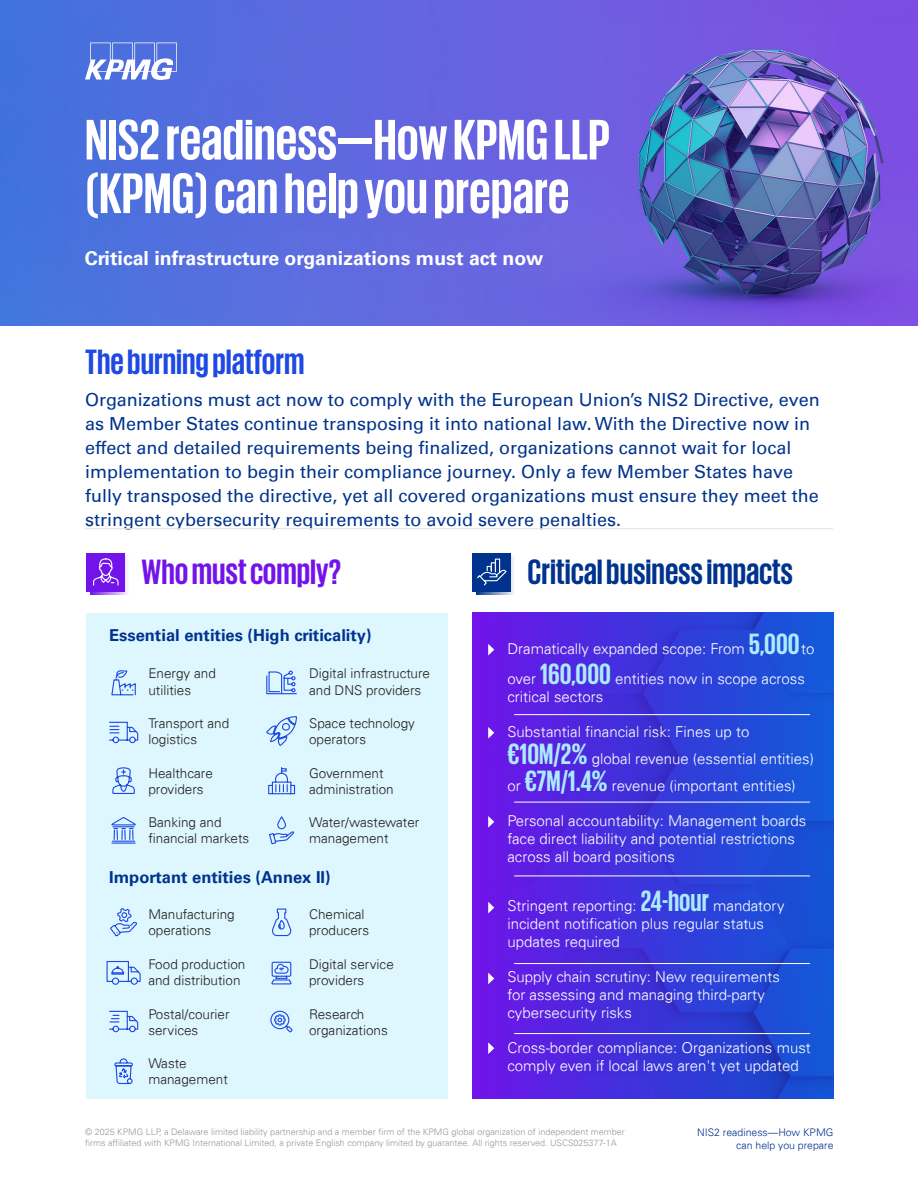
<style>
.page{position:relative;width:918px;height:1188px;background:#fff}
.page>*{position:absolute;margin:0;border:0;box-sizing:border-box;transform-origin:0 0}
.Heading{font:700 58.5px/53.6px "KPMG";color:#fff}
.t1{font:700 36px "KPMG";color:#00338d}
.t2{font:700 36px "KPMG";color:#1e49e2}
.t3{font:700 36px "KPMG";color:#7213ea}
.SubHeading{font:700 19.5px "Univers 65";color:#fff}
.t4{font:18px/24px "Univers 55 Roman";color:#00338d}
.t5{font:700 16.5px "Univers 65";color:#00338d}
.t6{font:300 15px/18px "Univers 45";color:#fff}
.Body_copy{font:300 13.5px/16.2px "Univers 45";color:#231f20}
.t7{font:300 10.5px/12.6px "Univers 45";color:#00338d;text-align:right}
.t8{font:300 9px/10.8px "Univers 45";color:#989898}
.s1{font-family:"KPMG";font-weight:700;font-size:30px;color:#aceaff}
</style>
<div class="page">
<img style="left:0;top:0;width:918px;height:325px">
<svg style="left:85px;top:43px;width:92px;height:37px"></svg>
<hr style="left:85px;top:528px;width:748px;height:1px;background:#e5e5e5">
<div style="left:476px;top:556px;width:39px;height:39px;background:linear-gradient(to right,#02348d,#f9fafc)"></div>
<div style="left:472px;top:553px;width:39px;height:38px;background:#00338d"></div>
<svg style="left:472px;top:613px;width:362px;height:485px;background:#3c35db"></svg>
<svg style="left:488px;top:644px;width:6px;height:12px"></svg>
<svg style="left:488px;top:727px;width:6px;height:12px"></svg>
<svg style="left:488px;top:816px;width:6px;height:12px"></svg>
<svg style="left:488px;top:902px;width:6px;height:11px"></svg>
<svg style="left:488px;top:1042px;width:6px;height:12px"></svg>
<svg style="left:488px;top:973px;width:6px;height:11px"></svg>
<hr style="left:514px;top:1033px;width:296px;height:1px;background:#fff">
<hr style="left:514px;top:963px;width:296px;height:1px;background:#fff">
<hr style="left:514px;top:876px;width:296px;height:1px;background:#fff">
<hr style="left:514px;top:802px;width:296px;height:1px;background:#fff">
<hr style="left:514px;top:714px;width:296px;height:1px;background:#fff">
<svg style="left:477px;top:558px;width:30px;height:28px"></svg>
<div style="left:90px;top:556px;width:39px;height:39px;background:linear-gradient(to right,#7314ea,#fbf9fe)"></div>
<div style="left:86px;top:553px;width:39px;height:38px;background:#7213ea"></div>
<div style="left:86px;top:613px;width:362px;height:485px;background:#def7ff"></div>
<svg style="left:93px;top:558px;width:26px;height:28px"></svg>
<svg style="left:111px;top:670px;width:25px;height:26px"></svg>
<svg style="left:109px;top:721px;width:30px;height:23px"></svg>
<svg style="left:109px;top:1010px;width:30px;height:23px"></svg>
<svg style="left:112px;top:767px;width:23px;height:27px"></svg>
<svg style="left:111px;top:817px;width:25px;height:27px"></svg>
<svg style="left:266px;top:670px;width:31px;height:25px"></svg>
<svg style="left:266px;top:716px;width:31px;height:30px"></svg>
<svg style="left:268px;top:767px;width:28px;height:28px"></svg>
<svg style="left:269px;top:817px;width:26px;height:28px"></svg>
<svg style="left:110px;top:908px;width:28px;height:29px"></svg>
<svg style="left:106px;top:961px;width:35px;height:24px"></svg>
<svg style="left:114px;top:1058px;width:19px;height:27px"></svg>
<svg style="left:272px;top:908px;width:20px;height:29px"></svg>
<svg style="left:271px;top:961px;width:21px;height:24px"></svg>
<svg style="left:270px;top:1010px;width:23px;height:23px"></svg>
<p class="Heading" style="left:85px;top:111px;width:527px">NIS2 readiness—How KPMG LLP (KPMG) can help you prepare</p>
<p class="SubHeading" style="left:85px;top:247px;width:460px">Critical infrastructure organizations must act now</p>
<p class="t2" style="left:85px;top:343px;width:221px">The burning platform</p>
<p class="t4" style="left:85px;top:388px;width:736px">Organizations must act now to comply with the European Union’s NIS2 Directive, even as Member States continue transposing it into national law. With the Directive now in effect and detailed requirements being finalized, organizations cannot wait for local implementation to begin their compliance journey. Only a few Member States have fully transposed the directive, yet all covered organizations must ensure they meet the stringent cybersecurity requirements to avoid severe penalties.</p>
<p class="t1" style="left:528px;top:554px;width:267px">Critical business impacts</p>
<p class="t3" style="left:142px;top:554px;width:201px">Who must comply?</p>
<p class="t5" style="left:109px;top:625px;width:264px">Essential entities (High criticality)</p>
<p class="Body_copy" style="left:148px;top:665px;width:69px">Energy and utilities</p>
<p class="Body_copy" style="left:309px;top:665px;width:123px">Digital infrastructure and DNS providers</p>
<p class="Body_copy" style="left:148px;top:715px;width:82px">Transport and logistics</p>
<p class="Body_copy" style="left:309px;top:715px;width:107px">Space technology operators</p>
<p class="Body_copy" style="left:148px;top:765px;width:66px">Healthcare providers</p>
<p class="Body_copy" style="left:309px;top:765px;width:86px">Government administration</p>
<p class="Body_copy" style="left:148px;top:814px;width:102px">Banking and financial markets</p>
<p class="Body_copy" style="left:309px;top:814px;width:112px">Water/wastewater management</p>
<p class="t5" style="left:109px;top:868px;width:223px">Important entities (Annex II)</p>
<p class="Body_copy" style="left:148px;top:906px;width:88px">Manufacturing operations</p>
<p class="Body_copy" style="left:309px;top:906px;width:62px">Chemical producers</p>
<p class="Body_copy" style="left:148px;top:956px;width:99px">Food production and distribution</p>
<p class="Body_copy" style="left:309px;top:956px;width:86px">Digital service providers</p>
<p class="Body_copy" style="left:148px;top:1006px;width:83px">Postal/courier services</p>
<p class="Body_copy" style="left:309px;top:1006px;width:80px">Research organizations</p>
<p class="Body_copy" style="left:148px;top:1055px;width:81px">Waste management</p>
<p class="t6" style="left:507px;top:634px;width:309px;line-height:30px">Dramatically expanded scope: From <span class="s1">5,000</span>to over <span class="s1">160,000</span> entities now in scope across</p>
<p class="t6" style="left:507px;top:688px;width:97px">critical sectors</p>
<p class="t6" style="left:507px;top:718px;width:308px;line-height:27px">Substantial financial risk: Fines up to <span class="s1">€10M/2%</span> global revenue (essential entities) or <span class="s1">€7M/1.4%</span> revenue (important entities)</p>
<p class="t6" style="left:507px;top:812px;width:301px">Personal accountability: Management boards face direct liability and potential restrictions across all board positions</p>
<p class="t6" style="left:507px;top:896px;width:279px">Stringent reporting: <span class="s1">24-hour</span> mandatory incident notification plus regular status updates required</p>
<p class="t6" style="left:507px;top:967px;width:274px">Supply chain scrutiny: New requirements for assessing and managing third-party cybersecurity risks</p>
<p class="t6" style="left:507px;top:1038px;width:305px">Cross-border compliance: Organizations must comply even if local laws aren't yet updated</p>
<p class="t8" style="left:85px;top:1126px;width:541px">© 2025 KPMG LLP, a Delaware limited liability partnership and a member firm of the KPMG global organization of independent member firms affiliated with KPMG International Limited, a private English company limited by guarantee. All rights reserved. USCS025377-1A</p>
<p class="t7" style="left:697px;top:1126px;width:138px">NIS2 readiness—How KPMG can help you prepare</p>
</div>
